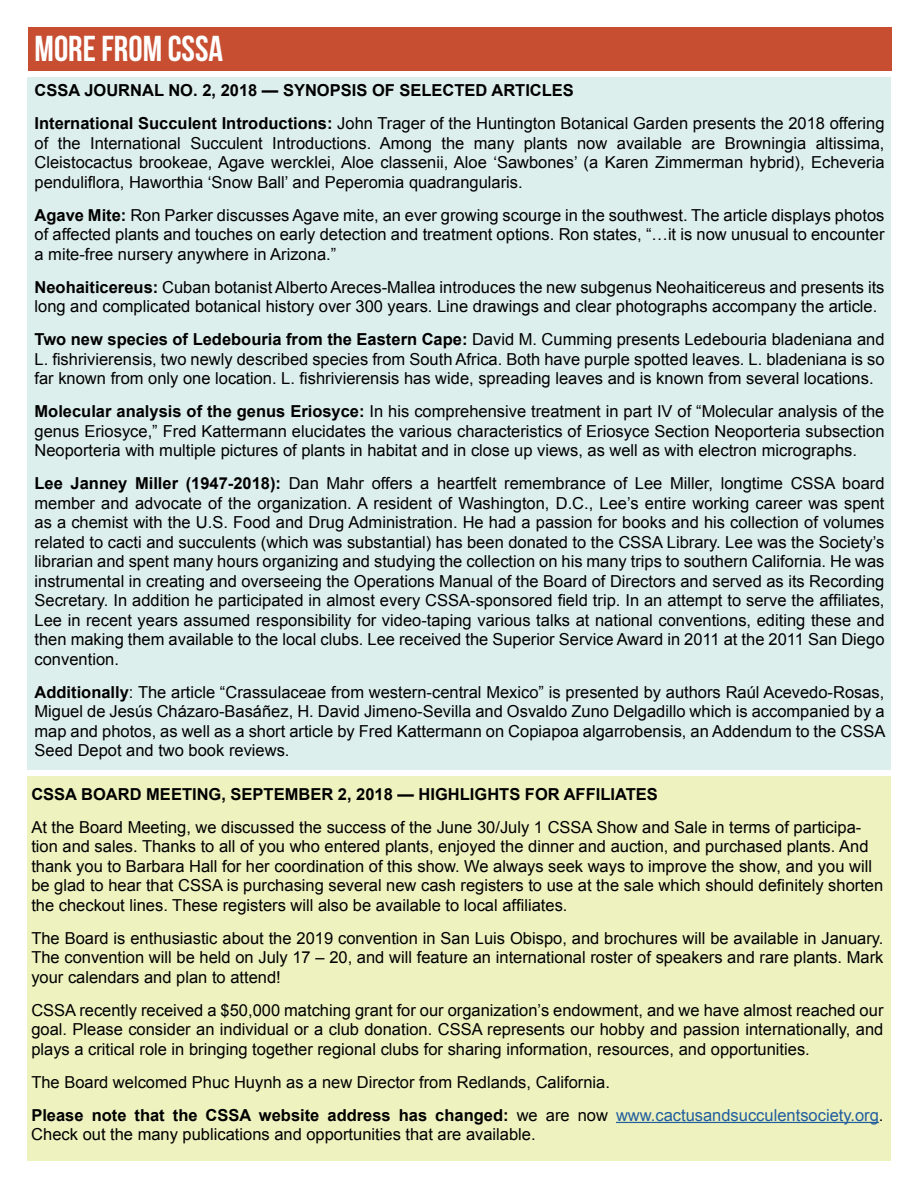
<style>
.page{position:relative;width:918px;height:1188px;background:#fff}
.page>*{position:absolute;margin:0;border:0;box-sizing:border-box;transform-origin:0 0}
.t1{font:36px "Bebas Neue";color:#fff}
.t2{font:16.5px/19.5px "Arial";color:#000;text-align:justify}
.t3{font:700 16.5px/33px "Arial";color:#000}
.s1{font-weight:400}
.s2{font-weight:700}
.s3{color:#215e9e}
</style>
<div class="page">
<div style="left:27px;top:77px;width:864px;height:693px;background:#ddefec"></div>
<div style="left:28px;top:27px;width:864px;height:43px;background:#c74e30"></div>
<div style="left:27px;top:777px;width:864px;height:384px;background:#edf2bf"></div>
<hr style="left:616px;top:1122px;width:263px;height:1px;background:#215e9e">
<h1 class="t1" style="left:35px;top:29px;width:190px">MORE FROM CSSA</h1>
<p class="t3" style="left:35px;top:75px;width:851px">CSSA JOURNAL NO. 2, 2018 — SYNOPSIS OF SELECTED ARTICLES<br>International Succulent Introductions: <span class="s1">John Trager of the Huntington Botanical Garden presents the 2018 offering</span></p>
<p class="t2" style="left:35px;top:133px;width:851px">of the International Succulent Introductions. Among the many plants now available are Browningia altissima, Cleistocactus brookeae, Agave wercklei, Aloe classenii, Aloe ‘Sawbones’ (a Karen Zimmerman hybrid), Echeveria penduliflora, Haworthia ‘Snow Ball’ and Peperomia quadrangularis.</p>
<p class="t2" style="left:35px;top:205px;width:851px"><span class="s2">Agave Mite:</span> Ron Parker discusses Agave mite, an ever growing scourge in the southwest. The article displays photos of affected plants and touches on early detection and treatment options. Ron states, “…it is now unusual to encounter a mite-free nursery anywhere in Arizona.”</p>
<p class="t2" style="left:35px;top:277px;width:851px"><span class="s2">Neohaiticereus:</span> Cuban botanist Alberto Areces-Mallea introduces the new subgenus Neohaiticereus and presents its long and complicated botanical history over 300 years. Line drawings and clear photographs accompany the article.</p>
<p class="t2" style="left:35px;top:330px;width:851px"><span class="s2">Two new species of Ledebouria from the Eastern Cape:</span> David M. Cumming presents Ledebouria bladeniana and L. fishrivierensis, two newly described species from South Africa. Both have purple spotted leaves. L. bladeniana is so far known from only one location. L. fishrivierensis has wide, spreading leaves and is known from several locations.</p>
<p class="t2" style="left:35px;top:402px;width:851px"><span class="s2">Molecular analysis of the genus Eriosyce:</span> In his comprehensive treatment in part IV of “Molecular analysis of the genus Eriosyce,” Fred Kattermann elucidates the various characteristics of Eriosyce Section Neoporteria subsection Neoporteria with multiple pictures of plants in habitat and in close up views, as well as with electron micrographs.</p>
<p class="t2" style="left:35px;top:474px;width:851px"><span class="s2">Lee Janney Miller (1947-2018):</span> Dan Mahr offers a heartfelt remembrance of Lee Miller, longtime CSSA board member and advocate of the organization. A resident of Washington, D.C., Lee’s entire working career was spent as a chemist with the U.S. Food and Drug Administration. He had a passion for books and his collection of volumes related to cacti and succulents (which was substantial) has been donated to the CSSA Library. Lee was the Society’s librarian and spent many hours organizing and studying the collection on his many trips to southern California. He was instrumental in creating and overseeing the Operations Manual of the Board of Directors and served as its Recording Secretary. In addition he participated in almost every CSSA-sponsored field trip. In an attempt to serve the affiliates, Lee in recent years assumed responsibility for video-taping various talks at national conventions, editing these and then making them available to the local clubs. Lee received the Superior Service Award in 2011 at the 2011 San Diego convention.</p>
<p class="t2" style="left:35px;top:682px;width:852px"><span class="s2">Additionally</span>: The article “Crassulaceae from western-central Mexico” is presented by authors Raúl Acevedo-Rosas, Miguel de Jesús Cházaro-Basáñez, H. David Jimeno-Sevilla and Osvaldo Zuno Delgadillo which is accompanied by a map and photos, as well as a short article by Fred Kattermann on Copiapoa algarrobensis, an Addendum to the CSSA Seed Depot and two book reviews.</p>
<p class="t3" style="left:31px;top:778px;width:628px">CSSA BOARD MEETING, SEPTEMBER 2, 2018 — HIGHLIGHTS FOR AFFILIATES</p>
<p class="t2" style="left:31px;top:817px;width:854px;text-align:left">At the Board Meeting, we discussed the success of the June 30/July 1 CSSA Show and Sale in terms of participa&shy;tion and sales. Thanks to all of you who entered plants, enjoyed the dinner and auction, and purchased plants. And thank you to Barbara Hall for her coordination of this show. We always seek ways to improve the show, and you will be glad to hear that CSSA is purchasing several new cash registers to use at the sale which should definitely shorten the checkout lines. These registers will also be available to local affiliates.</p>
<p class="t2" style="left:31px;top:928px;width:854px">The Board is enthusiastic about the 2019 convention in San Luis Obispo, and brochures will be available in January.<br>The convention will be held on July 17 – 20, and will feature an international roster of speakers and rare plants. Mark your calendars and plan to attend!</p>
<p class="t2" style="left:31px;top:1000px;width:854px">CSSA recently received a $50,000 matching grant for our organization’s endowment, and we have almost reached our goal. Please consider an individual or a club donation. CSSA represents our hobby and passion internationally, and plays a critical role in bringing together regional clubs for sharing information, resources, and opportunities.</p>
<p class="t2" style="left:31px;top:1066px;width:854px;line-height:33px">The Board welcomed Phuc Huynh as a new Director from Redlands, California.<br><span class="s2">Please note that the CSSA website address has changed:</span> we are now <span class="s3">www.cactusandsucculentsociety.org</span>.</p>
<p class="t2" style="left:31px;top:1125px;width:506px">Check out the many publications and opportunities that are available.</p>
</div>
